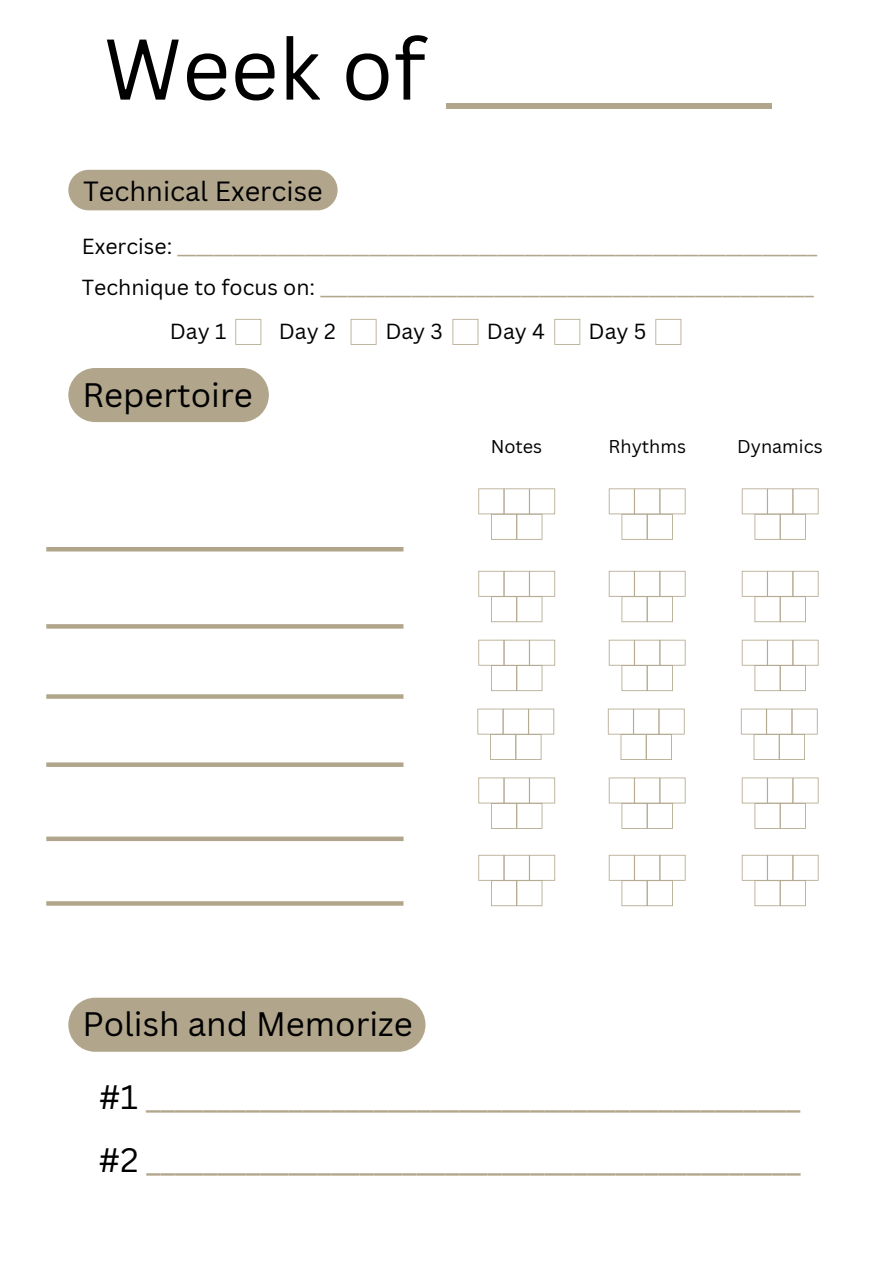
<style>
.page{position:relative;width:894px;height:1264px;background:#fff}
.page>*{position:absolute;margin:0;border:0;box-sizing:border-box;transform-origin:0 0}
.t1{font:84px "Canva Sans";color:#b1a68c}
.t2{font:33px/63.2px "Canva Sans";color:#b1a68c}
.t3{font:33px "Canva Sans";color:#000}
.t4{font:27px "Canva Sans";color:#000}
.t5{font:21.3px/40.7px "Canva Sans";color:#b1a68c}
.t6{font:21.3px "Canva Sans";color:#000}
.t7{font:18px "Canva Sans";color:#000}
.s1{color:#000}
</style>
<div class="page">
<div style="left:68px;top:170px;width:269px;height:40px;background:#b1a68c;border-radius:20px"></div>
<svg style="left:235px;top:319px;width:26px;height:26px"></svg>
<svg style="left:350px;top:319px;width:26px;height:26px"></svg>
<svg style="left:452px;top:319px;width:26px;height:26px"></svg>
<svg style="left:554px;top:319px;width:26px;height:26px"></svg>
<svg style="left:655px;top:319px;width:26px;height:26px"></svg>
<div style="left:68px;top:368px;width:201px;height:54px;background:#b1a68c"></div>
<div style="left:68px;top:997px;width:357px;height:54px;background:#b1a68c"></div>
<hr style="left:46px;top:547px;width:357px;height:4px;background:#b1a68c">
<svg style="left:46px;top:624px;width:357px;height:4px"></svg>
<svg style="left:46px;top:694px;width:357px;height:4px"></svg>
<div style="left:46px;top:762px;width:357px;height:5px;background:#b1a68c"></div>
<div style="left:46px;top:836px;width:357px;height:5px;background:#b1a68c"></div>
<svg style="left:46px;top:901px;width:357px;height:4px"></svg>
<svg style="left:478px;top:488px;width:77px;height:52px"></svg>
<svg style="left:608px;top:488px;width:77px;height:52px"></svg>
<svg style="left:741px;top:488px;width:77px;height:52px"></svg>
<svg style="left:478px;top:571px;width:77px;height:51px"></svg>
<svg style="left:608px;top:571px;width:77px;height:51px"></svg>
<svg style="left:741px;top:571px;width:77px;height:51px"></svg>
<svg style="left:478px;top:639px;width:77px;height:52px"></svg>
<svg style="left:608px;top:639px;width:77px;height:52px"></svg>
<svg style="left:741px;top:639px;width:77px;height:52px"></svg>
<svg style="left:477px;top:708px;width:77px;height:52px"></svg>
<svg style="left:607px;top:708px;width:77px;height:52px"></svg>
<svg style="left:740px;top:708px;width:77px;height:52px"></svg>
<svg style="left:478px;top:777px;width:77px;height:51px"></svg>
<svg style="left:608px;top:777px;width:77px;height:51px"></svg>
<svg style="left:741px;top:777px;width:77px;height:51px"></svg>
<svg style="left:478px;top:854px;width:77px;height:52px"></svg>
<svg style="left:608px;top:854px;width:77px;height:52px"></svg>
<svg style="left:741px;top:854px;width:77px;height:52px"></svg>
<h1 class="t1" style="left:104px;top:10px;width:669px"><span class="s1">Week of</span> _________</h1>
<p class="t4" style="left:83px;top:172px;width:241px">Technical Exercise</p>
<p class="t5" style="left:82px;top:226px;width:736px"><span class="s1">Exercise:</span> ______________________________________________________________________<br><span class="s1">Technique to focus on:</span> ______________________________________________________</p>
<p class="t6" style="left:170px;top:316px;width:58px">Day 1</p>
<p class="t6" style="left:279px;top:316px;width:58px">Day 2</p>
<p class="t6" style="left:385px;top:316px;width:59px">Day 3</p>
<p class="t6" style="left:487px;top:316px;width:60px">Day 4</p>
<p class="t6" style="left:588px;top:316px;width:59px">Day 5</p>
<h2 class="t3" style="left:82px;top:371px;width:172px">Repertoire</h2>
<p class="t7" style="left:490px;top:433px;width:53px">Notes</p>
<p class="t7" style="left:608px;top:433px;width:79px">Rhythms</p>
<p class="t7" style="left:737px;top:433px;width:87px">Dynamics</p>
<h2 class="t3" style="left:82px;top:1001px;width:332px">Polish and Memorize</h2>
<h2 class="t2" style="left:98px;top:1064px;width:703px"><span class="s1">#1</span> ______________________________________________ <span class="s1">#2</span> ______________________________________________</h2>
</div>
